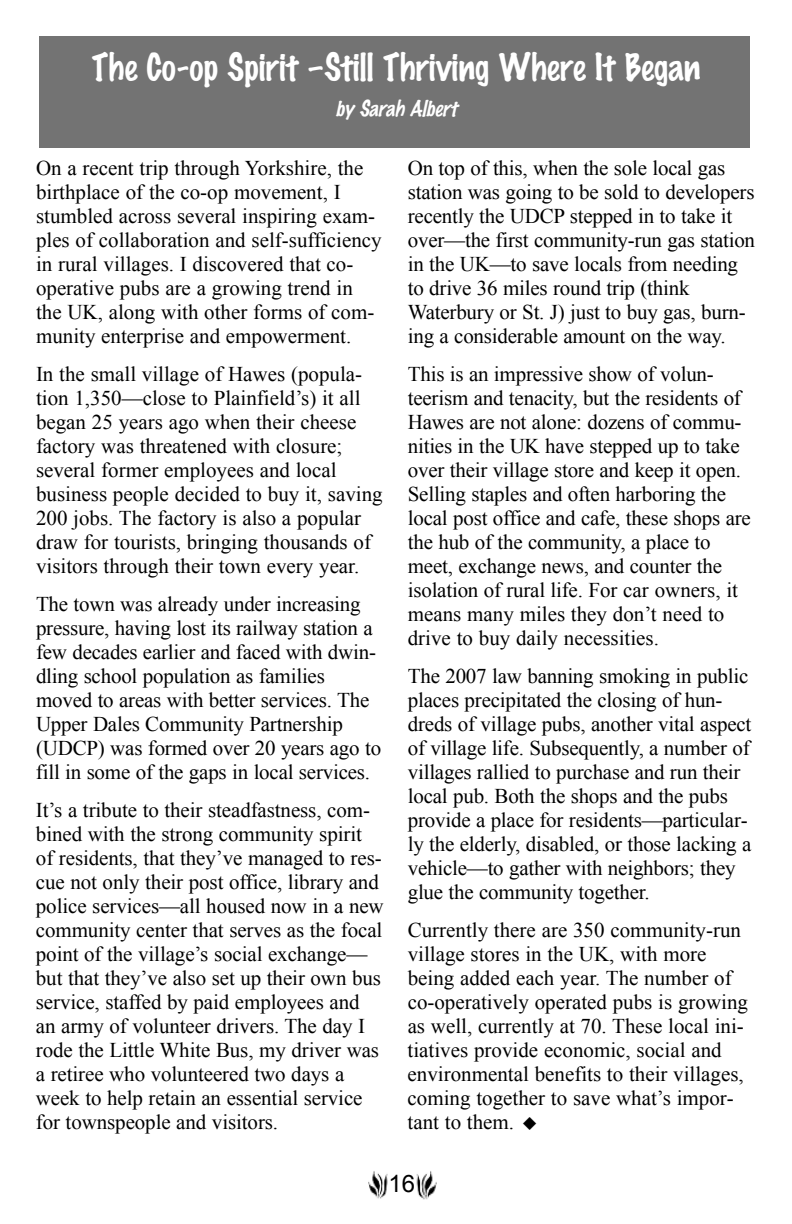
<style>
.page{position:relative;width:792px;height:1224px;background:#fff}
.page>*{position:absolute;margin:0;border:0;box-sizing:border-box;transform-origin:0 0}
.t1{font:100 34px "Marker Felt";color:#fff}
.t2{font:24px "Arial";color:#000}
.t3{font:21px/24px "Times New Roman";letter-spacing:-.005em;color:#000}
.t4{font:italic 100 20px "Marker Felt";color:#fff}
</style>
<div class="page">
<img style="left:416px;top:1171px;width:21px;height:29px">
<img style="left:368px;top:1171px;width:20px;height:28px">
<div style="left:40px;top:36px;width:710px;height:111px;background:#737373"></div>
<h1 class="t1" style="left:92px;top:50px;width:610px">The Co-op Spirit –Still Thriving Where It Began</h1>
<p class="t4" style="left:336px;top:98px;width:123px">by Sarah Albert</p>
<p class="t3" style="left:36px;top:156px;width:347px">On a recent trip through Yorkshire, the birthplace of the co-op movement, I stumbled across several inspiring exam&shy;ples of collaboration and self-sufficiency in rural villages. I discovered that co&shy;operative pubs are a growing trend in the UK, along with other forms of com&shy;munity enterprise and empowerment.</p>
<p class="t3" style="left:36px;top:362px;width:348px">In the small village of Hawes (popula&shy;tion 1,350—close to Plainfield’s) it all began 25 years ago when their cheese factory was threatened with closure; several former employees and local business people decided to buy it, saving 200 jobs. The factory is also a popular draw for tourists, bringing thousands of visitors through their town every year.</p>
<p class="t3" style="left:36px;top:592px;width:347px">The town was already under increasing pressure, having lost its railway station a few decades earlier and faced with dwin&shy;dling school population as families moved to areas with better services. The Upper Dales Community Partnership (UDCP) was formed over 20 years ago to fill in some of the gaps in local services.</p>
<p class="t3" style="left:36px;top:798px;width:349px">It’s a tribute to their steadfastness, com&shy;bined with the strong community spirit of residents, that they’ve managed to res&shy;cue not only their post office, library and police services—all housed now in a new community center that serves as the focal point of the village’s social exchange— but that they’ve also set up their own bus service, staffed by paid employees and an army of volunteer drivers. The day I rode the Little White Bus, my driver was a retiree who volunteered two days a week to help retain an essential service for townspeople and visitors.</p>
<p class="t3" style="left:408px;top:156px;width:349px">On top of this, when the sole local gas station was going to be sold to developers recently the UDCP stepped in to take it over—the first community-run gas station in the UK—to save locals from needing to drive 36 miles round trip (think Waterbury or St. J) just to buy gas, burn&shy;ing a considerable amount on the way.</p>
<p class="t3" style="left:408px;top:362px;width:345px">This is an impressive show of volun&shy;teerism and tenacity, but the residents of Hawes are not alone: dozens of commu&shy;nities in the UK have stepped up to take over their village store and keep it open.<br>Selling staples and often harboring the local post office and cafe, these shops are the hub of the community, a place to meet, exchange news, and counter the isolation of rural life. For car owners, it means many miles they don’t need to drive to buy daily necessities.</p>
<p class="t3" style="left:408px;top:664px;width:345px">The 2007 law banning smoking in public places precipitated the closing of hun&shy;dreds of village pubs, another vital aspect of village life. Subsequently, a number of villages rallied to purchase and run their local pub. Both the shops and the pubs provide a place for residents—particular&shy;ly the elderly, disabled, or those lacking a vehicle—to gather with neighbors; they glue the community together.</p>
<p class="t3" style="left:408px;top:918px;width:342px">Currently there are 350 community-run village stores in the UK, with more being added each year. The number of co-operatively operated pubs is growing as well, currently at 70. These local ini&shy;tiatives provide economic, social and environmental benefits to their villages, coming together to save what’s impor&shy;tant to them.</p>
<p class="t2" style="left:388px;top:1170px;width:28px">16</p>
</div>
